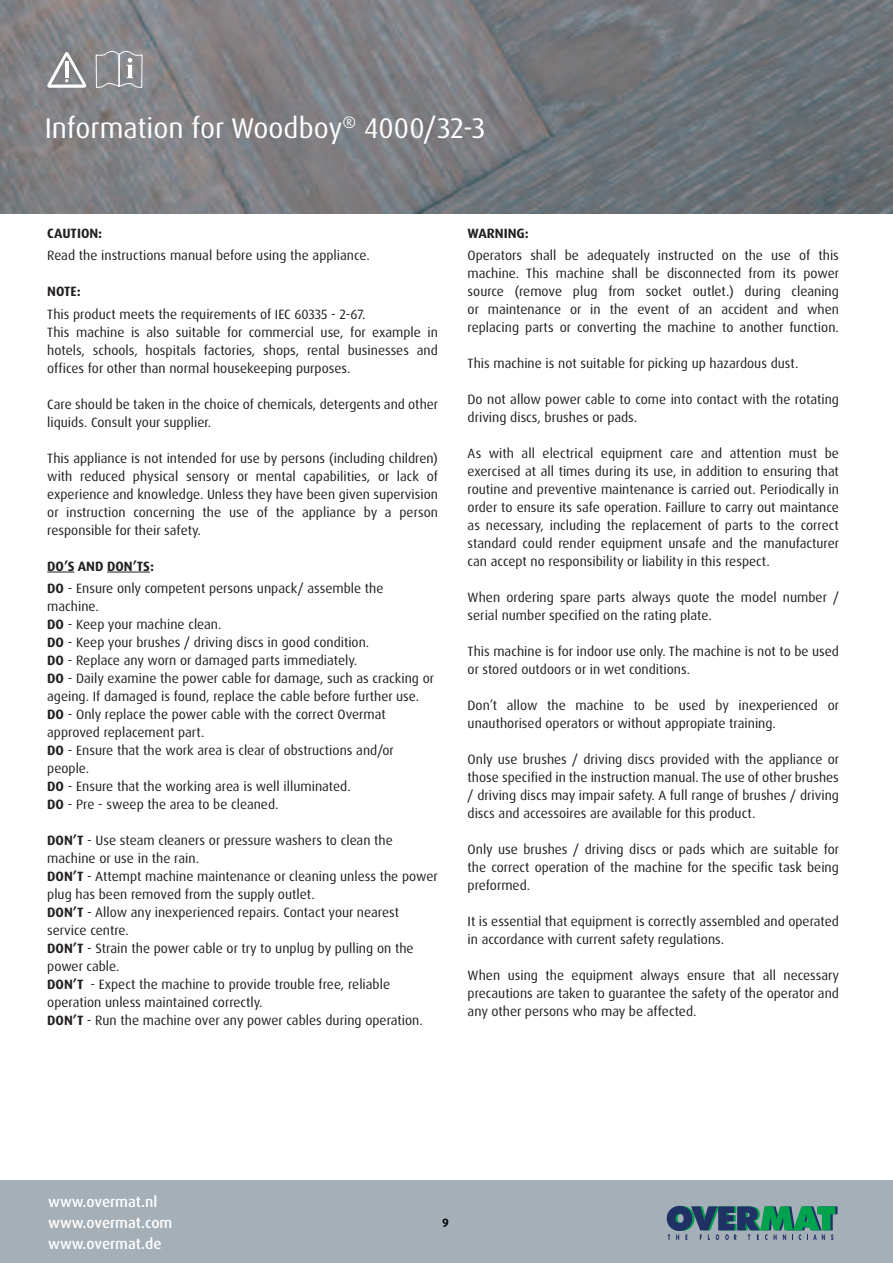
<style>
.page{position:relative;width:893px;height:1263px;background:#fff}
.page>*{position:absolute;margin:0;border:0;box-sizing:border-box;transform-origin:0 0}
.t1{font:28.5px "Dax Pro";color:#fff}
.t2{font:500 15px/21px "Dax Pro";color:#fff}
.t3{font:13.5px/18px "Dax Pro";color:#231f20}
.t4{font:700 13.5px "Dax Pro";letter-spacing:-.01em;color:#231f20}
.t5{font:700 12px "Dax Pro";color:#000001}
.s1{font-weight:700}
</style>
<div class="page">
<img style="left:0;top:0;width:892px;height:213px">
<div style="left:0;top:1181px;width:893px;height:82px;background:#a4afb8"></div>
<svg style="left:667px;top:1206px;width:170px;height:34px"></svg>
<svg style="left:47px;top:572px;width:27px;height:1px"></svg>
<hr style="left:107px;top:572px;width:43px;height:1px;background:#231f20">
<svg style="left:95px;top:48px;width:48px;height:41px;background:#98999c"></svg>
<svg style="left:46px;top:51px;width:42px;height:37px"></svg>
<h1 class="t1" style="left:45px;top:114px;width:442px">Information for Woodboy<sup>®</sup> 4000/32-3</h1>
<p class="t4" style="left:47px;top:227px;width:56px">CAUTION:</p>
<p class="t3" style="left:47px;top:247px;width:324px">Read the instructions manual before using the appliance.</p>
<p class="t4" style="left:47px;top:285px;width:35px">NOTE:</p>
<p class="t3" style="left:47px;top:305px;width:392px">This product meets the requirements of IEC 60335 - 2-67.<br>This machine is also suitable for commercial use, for example in hotels, schools, hospitals factories, shops, rental businesses and offices for other than normal housekeeping purposes.</p>
<p class="t3" style="left:47px;top:395px;width:392px">Care should be taken in the choice of chemicals, detergents and other liquids. Consult your supplier.</p>
<p class="t3" style="left:47px;top:449px;width:392px;text-align:justify">This appliance is not intended for use by persons (including children) with reduced physical sensory or mental capabilities, or lack of experience and knowledge. Unless they have been given supervision or instruction concerning the use of the appliance by a person responsible for their safety.</p>
<p class="t3" style="left:47px;top:555px;width:338px;line-height:22.5px"><span class="s1">DO’S AND DON’TS:<br>DO</span> - Ensure only competent persons unpack/ assemble the</p>
<p class="t3" style="left:47px;top:598px;width:388px">machine.<br><span class="s1">DO</span> - Keep your machine clean.<br><span class="s1">DO</span> - Keep your brushes / driving discs in good condition.<br><span class="s1">DO</span> - Replace any worn or damaged parts immediately.<br><span class="s1">DO</span> - Daily examine the power cable for damage, such as cracking or ageing. If damaged is found, replace the cable before further use.<br><span class="s1">DO</span> - Only replace the power cable with the correct Overmat approved replacement part.<br><span class="s1">DO</span> - Ensure that the work area is clear of obstructions and/or people.<br><span class="s1">DO</span> - Ensure that the working area is well illuminated.<br><span class="s1">DO</span> - Pre - sweep the area to be cleaned.</p>
<p class="t3" style="left:47px;top:832px;width:392px"><span class="s1">DON’T</span> - Use steam cleaners or pressure washers to clean the machine or use in the rain.<br><span class="s1">DON’T</span> - Attempt machine maintenance or cleaning unless the power plug has been removed from the supply outlet.<br><span class="s1">DON’T</span> - Allow any inexperienced repairs. Contact your nearest service centre.<br><span class="s1">DON’T</span> - Strain the power cable or try to unplug by pulling on the power cable.<br><span class="s1">DON’T</span> - Expect the machine to provide trouble free, reliable operation unless maintained correctly.<br><span class="s1">DON’T</span> - Run the machine over any power cables during operation.</p>
<p class="t4" style="left:468px;top:227px;width:63px">WARNING:</p>
<p class="t3" style="left:468px;top:247px;width:373px;text-align:justify">Operators shall be adequately instructed on the use of this machine. This machine shall be disconnected from its power source (remove plug from socket outlet.) during cleaning or maintenance or in the event of an accident and when replacing parts or converting the machine to another function.</p>
<p class="t3" style="left:468px;top:355px;width:332px">This machine is not suitable for picking up hazardous dust.</p>
<p class="t3" style="left:468px;top:391px;width:373px">Do not allow power cable to come into contact with the rotating driving discs, brushes or pads.</p>
<p class="t3" style="left:468px;top:445px;width:373px;text-align:justify">As with all electrical equipment care and attention must be exercised at all times during its use, in addition to ensuring that routine and preventive maintenance is carried out. Periodically in order to ensure its safe operation. Faillure to carry out maintance as necessary, including the replacement of parts to the correct standard could render equipment unsafe and the manufacturer can accept no responsibility or liability in this respect.</p>
<p class="t3" style="left:468px;top:589px;width:373px">When ordering spare parts always quote the model number / serial number specified on the rating plate.</p>
<p class="t3" style="left:468px;top:643px;width:373px">This machine is for indoor use only. The machine is not to be used or stored outdoors or in wet conditions.</p>
<p class="t3" style="left:468px;top:697px;width:373px">Don’t allow the machine to be used by inexperienced or unauthorised operators or without appropiate training.</p>
<p class="t3" style="left:468px;top:751px;width:373px;text-align:justify">Only use brushes / driving discs provided with the appliance or those specified in the instruction manual. The use of other brushes / driving discs may impair safety. A full range of brushes / driving discs and accessoires are available for this product.</p>
<p class="t3" style="left:468px;top:841px;width:373px;text-align:justify">Only use brushes / driving discs or pads which are suitable for the correct operation of the machine for the specific task being preformed.</p>
<p class="t3" style="left:468px;top:913px;width:373px">It is essential that equipment is correctly assembled and operated in accordance with current safety regulations.</p>
<p class="t3" style="left:468px;top:967px;width:373px;text-align:justify">When using the equipment always ensure that all necessary precautions are taken to guarantee the safety of the operator and any other persons who may be affected.</p>
<p class="t2" style="left:48px;top:1191px;width:126px">www.overmat.nl www.overmat.com www.overmat.de</p>
<p class="t5" style="left:442px;top:1217px;width:8px">9</p>
</div>
